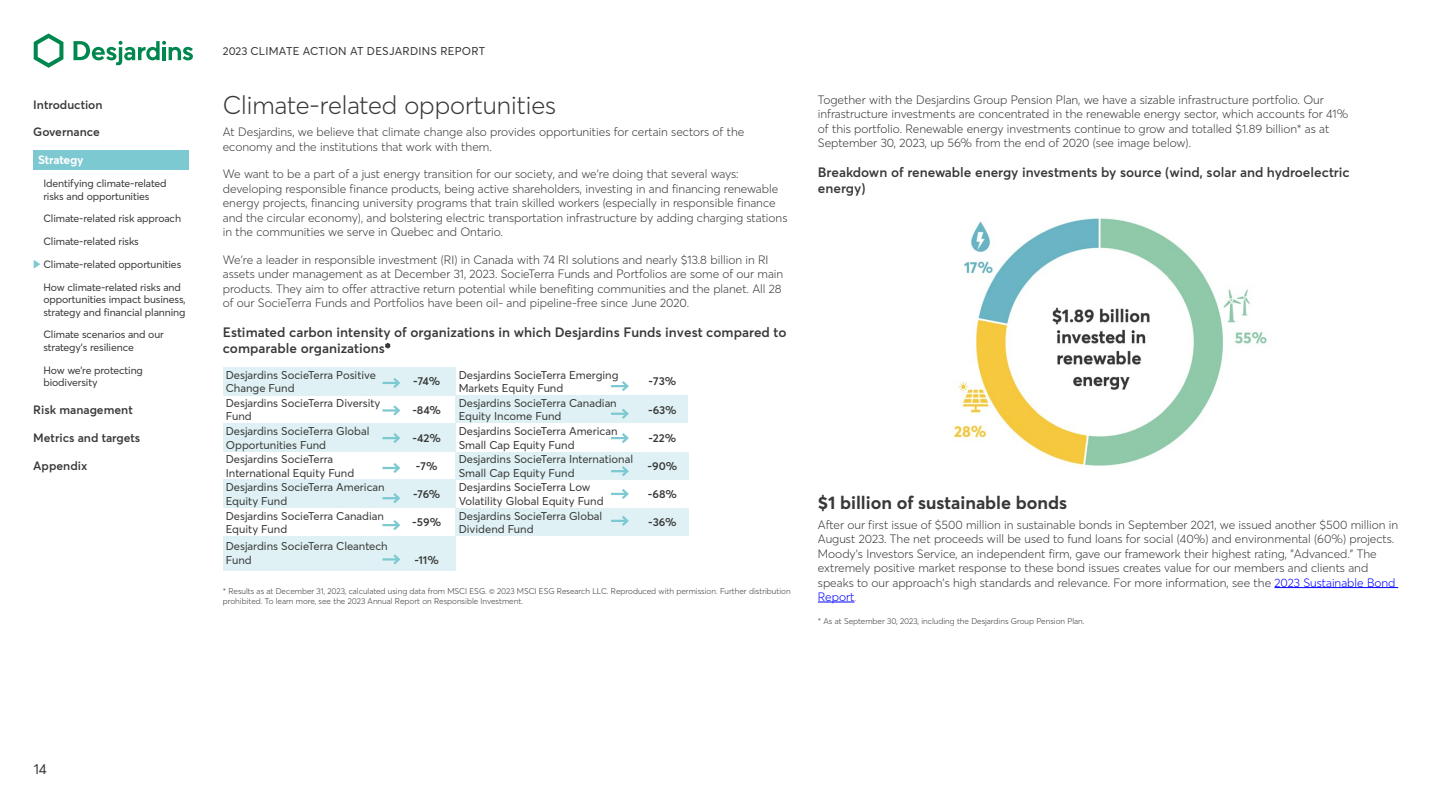
<style>
.page{position:relative;width:1440px;height:810px;background:#fff}
.page>*{position:absolute;margin:0;border:0;box-sizing:border-box;transform-origin:0 0}
.t1{font:300 25.5px "Desjardins Sans";color:#383838}
.t2{font:700 18px "Desjardins Sans";color:#383838}
.t3{font:14.25px "Desjardins Sans";color:#383838}
.t4{font:600 13.5px/16.2px "Desjardins Sans";color:#383838}
.t5{font:300 12px/14.4px "Desjardins Sans";color:#383838}
.t6{font:600 12px "Desjardins Sans";color:#383838}
.t7{font:700 12px "Desjardins Sans";letter-spacing:-.01em;color:#fff}
.t8{font:11.25px/13.5px "Desjardins Sans";color:#383838}
.t9{font:600 11.25px "Desjardins Sans";letter-spacing:-.005em;color:#383838}
.t10{font:11.25px "Desjardins Sans";letter-spacing:.025em;color:#383838}
.t11{font:10.5px/22.7px "Desjardins Sans";letter-spacing:-.01em;color:#383838}
.t12{font:300 8.25px/9.9px "Desjardins Sans";color:#383838}
.s1{color:#00f}
.s2{font-family:"Times New Roman";font-weight:400;font-size:9px;color:#ff0090}
</style>
<div class="page">
<div style="left:223px;top:367px;width:233px;height:29px;background:#dff1f4"></div>
<div style="left:456px;top:395px;width:232px;height:28px;background:#dff1f4"></div>
<div style="left:223px;top:423px;width:233px;height:29px;background:#dff1f4"></div>
<div style="left:223px;top:480px;width:233px;height:28px;background:#dff1f4"></div>
<div style="left:223px;top:536px;width:233px;height:34px;background:#dff1f4"></div>
<div style="left:456px;top:452px;width:233px;height:28px;background:#dff1f4"></div>
<div style="left:456px;top:508px;width:233px;height:28px;background:#dff1f4"></div>
<svg style="left:382px;top:378px;width:18px;height:10px"></svg>
<svg style="left:611px;top:381px;width:18px;height:10px"></svg>
<hr style="left:382px;top:409px;width:17px;height:3px;background:#7dc9d1">
<svg style="left:391px;top:405px;width:10px;height:11px"></svg>
<svg style="left:611px;top:408px;width:18px;height:11px"></svg>
<svg style="left:382px;top:433px;width:18px;height:10px"></svg>
<svg style="left:611px;top:433px;width:18px;height:10px"></svg>
<svg style="left:382px;top:463px;width:18px;height:10px"></svg>
<svg style="left:611px;top:466px;width:18px;height:10px"></svg>
<svg style="left:382px;top:493px;width:19px;height:10px"></svg>
<svg style="left:611px;top:489px;width:18px;height:10px"></svg>
<svg style="left:382px;top:520px;width:19px;height:10px"></svg>
<svg style="left:611px;top:516px;width:18px;height:10px"></svg>
<hr style="left:382px;top:558px;width:17px;height:3px;background:#7dc9d1">
<svg style="left:391px;top:554px;width:10px;height:11px"></svg>
<hr style="left:1274px;top:587px;width:124px;height:1px;background:#00f">
<hr style="left:818px;top:602px;width:36px;height:1px;background:#00f">
<svg style="left:34px;top:33px;width:29px;height:35px"></svg>
<svg style="left:74px;top:41px;width:119px;height:24px"></svg>
<div style="left:33px;top:150px;width:156px;height:20px;background:#7dc9d1"></div>
<svg style="left:34px;top:260px;width:6px;height:9px"></svg>
<img style="left:953px;top:218px;width:314px;height:248px">
<p class="t6" style="left:33px;top:97px;width:71px">Introduction</p>
<p class="t6" style="left:33px;top:125px;width:68px">Governance</p>
<p class="t7" style="left:38px;top:153px;width:47px">Strategy</p>
<p class="t11" style="left:43px;top:177px;width:125px;line-height:12.6px">Identifying climate-related risks and opportunities</p>
<p class="t11" style="left:43px;top:207px;width:139px">Climate-related risk approach<br>Climate-related risks<br>Climate-related opportunities<br>How climate-related risks and</p>
<p class="t11" style="left:43px;top:293px;width:144px;line-height:12.6px">opportunities impact business, strategy and financial planning</p>
<p class="t11" style="left:43px;top:323px;width:122px">Climate scenarios and our</p>
<p class="t11" style="left:43px;top:336px;width:101px">strategy’s resilience<br>How we’re protecting</p>
<p class="t11" style="left:43px;top:371px;width:56px">biodiversity</p>
<p class="t6" style="left:33px;top:403px;width:101px">Risk management</p>
<p class="t6" style="left:33px;top:431px;width:109px">Metrics and targets</p>
<p class="t6" style="left:33px;top:458px;width:56px">Appendix</p>
<p class="t10" style="left:223px;top:44px;width:264px">2023 CLIMATE ACTION AT DESJARDINS REPORT</p>
<h3 class="t1" style="left:223px;top:90px;width:335px">Climate-related opportunities</h3>
<p class="t5" style="left:223px;top:125px;width:523px">At Desjardins, we believe that climate change also provides opportunities for certain sectors of the economy and the institutions that work with them.</p>
<p class="t5" style="left:223px;top:167px;width:566px">We want to be a part of a just energy transition for our society, and we're doing that several ways: developing responsible finance products, being active shareholders, investing in and financing renewable energy projects, financing university programs that train skilled workers (especially in responsible finance and the circular economy), and bolstering electric transportation infrastructure by adding charging stations in the communities we serve in Quebec and Ontario.</p>
<p class="t5" style="left:223px;top:253px;width:562px">We're a leader in responsible investment (RI) in Canada with 74 RI solutions and nearly $13.8 billion in RI assets under management as at December 31, 2023. SocieTerra Funds and Portfolios are some of our main products. They aim to offer attractive return potential while benefiting communities and the planet. All 28 of our SocieTerra Funds and Portfolios have been oil- and pipeline-free since June 2020.</p>
<h4 class="t4" style="left:223px;top:324px;width:565px">Estimated carbon intensity of organizations in which Desjardins Funds invest compared to comparable organizations*</h4>
<p class="t8" style="left:226px;top:368px;width:152px">Desjardins SocieTerra Positive<br>Change Fund</p>
<p class="t9" style="left:413px;top:375px;width:29px">-74%</p>
<p class="t8" style="left:459px;top:368px;width:161px">Desjardins SocieTerra Emerging<br>Markets Equity Fund</p>
<p class="t9" style="left:649px;top:375px;width:29px">-73%</p>
<p class="t8" style="left:226px;top:396px;width:156px">Desjardins SocieTerra Diversity<br>Fund</p>
<p class="t9" style="left:412px;top:403px;width:30px">-84%</p>
<p class="t8" style="left:459px;top:396px;width:160px">Desjardins SocieTerra Canadian<br>Equity Income Fund</p>
<p class="t9" style="left:648px;top:403px;width:30px">-63%</p>
<p class="t8" style="left:226px;top:424px;width:145px">Desjardins SocieTerra Global<br>Opportunities Fund</p>
<p class="t9" style="left:412px;top:431px;width:30px">-42%</p>
<p class="t8" style="left:459px;top:424px;width:160px">Desjardins SocieTerra American<br>Small Cap Equity Fund</p>
<p class="t9" style="left:648px;top:431px;width:29px">-22%</p>
<p class="t8" style="left:226px;top:453px;width:130px">Desjardins SocieTerra<br>International Equity Fund</p>
<p class="t9" style="left:416px;top:459px;width:23px">-7%</p>
<p class="t8" style="left:459px;top:453px;width:176px">Desjardins SocieTerra International<br>Small Cap Equity Fund</p>
<p class="t9" style="left:648px;top:459px;width:31px">-90%</p>
<p class="t8" style="left:226px;top:481px;width:160px">Desjardins SocieTerra American<br>Equity Fund</p>
<p class="t9" style="left:413px;top:487px;width:29px">-76%</p>
<p class="t8" style="left:459px;top:481px;width:146px">Desjardins SocieTerra Low<br>Volatility Global Equity Fund</p>
<p class="t9" style="left:648px;top:487px;width:31px">-68%</p>
<p class="t8" style="left:226px;top:509px;width:160px">Desjardins SocieTerra Canadian<br>Equity Fund</p>
<p class="t9" style="left:412px;top:515px;width:30px">-59%</p>
<p class="t8" style="left:459px;top:509px;width:145px">Desjardins SocieTerra Global<br>Dividend Fund</p>
<p class="t9" style="left:648px;top:515px;width:30px">-36%</p>
<p class="t8" style="left:226px;top:540px;width:164px">Desjardins SocieTerra Cleantech<br>Fund</p>
<p class="t9" style="left:415px;top:553px;width:26px">-11%</p>
<h4 class="t12" style="left:223px;top:586px;width:569px">* Results as at December 31, 2023, calculated using data from MSCI ESG. © 2023 MSCI ESG Research LLC. Reproduced with permission. Further distribution prohibited. To learn more, see the 2023 Annual Report on Responsible Investment.</h4>
<p class="t5" style="left:818px;top:92px;width:532px">Together with the Desjardins Group Pension Plan, we have a sizable infrastructure portfolio. Our infrastructure investments are concentrated in the renewable energy sector, which accounts for 41% of this portfolio. Renewable energy investments continue to grow and totalled $1.89 billion* as at September 30, 2023, up 56% from the end of 2020 (see image below).</p>
<h4 class="t4" style="left:818px;top:164px;width:533px">Breakdown of renewable energy investments by source (wind, solar and hydroelectric energy)</h4>
<h4 class="t2" style="left:818px;top:492px;width:251px">$1 billion of sustainable bonds</h4>
<p class="t5" style="left:818px;top:518px;width:582px">After our first issue of $500 million in sustainable bonds in September 2021, we issued another $500 million in August 2023. The net proceeds will be used to fund loans for social (40%) and environmental (60%) projects.<br>Moody's Investors Service, an independent firm, gave our framework their highest rating, "Advanced." The extremely positive market response to these bond issues creates value for our members and clients and speaks to our approach's high standards and relevance. For more information, see the <span class="s1">2023 Sustainable Bond Report</span><span class="s2">.</span></p>
<p class="t12" style="left:818px;top:617px;width:268px">* As at September 30, 2023, including the Desjardins Group Pension Plan.</p>
<p class="t3" style="left:34px;top:760px;width:15px">14</p>
</div>
